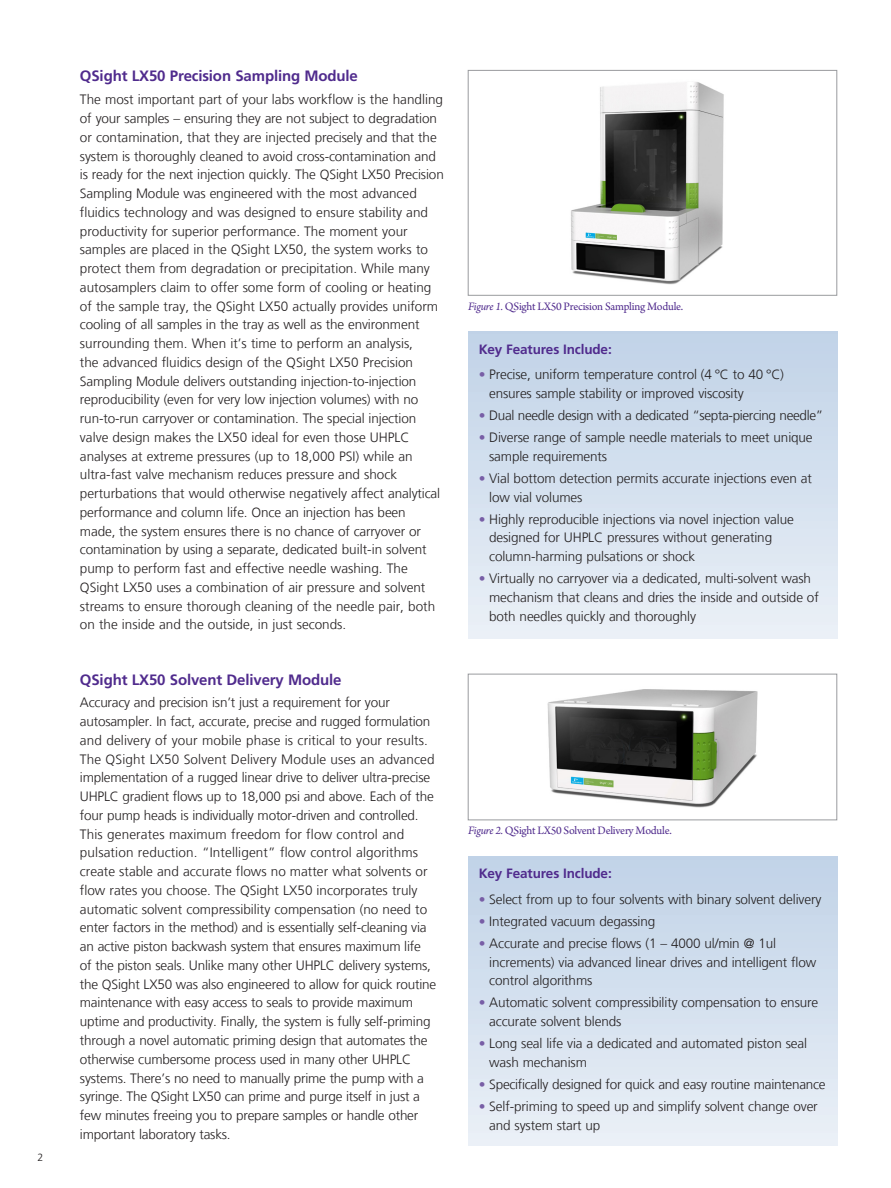
<style>
.page{position:relative;width:891px;height:1188px;background:#fff}
.page>*{position:absolute;margin:0;border:0;box-sizing:border-box;transform-origin:0 0}
.Paragraph_Head{font:700 15px "Frutiger LT Com";letter-spacing:-.01em;color:#502b8d}
.Paragraph_Head-2{font:300 13.5px/18.8px "Frutiger LT Com";letter-spacing:-.01em;color:#231f20}
.Paragraph_Head-3{font:700 13.5px "Frutiger LT Com";letter-spacing:-.01em;color:#502b8d}
.Photo_Captions_black{font:12px "Arno Pro";letter-spacing:-.02em;color:#502b8d}
.t1{font:300 10.5px "Frutiger LT Com";color:#231f20}
.s1{font-style:italic}
.s2{color:#785ea6}
</style>
<div class="page">
<div style="left:468px;top:332px;width:369px;height:306px;background:linear-gradient(to bottom,#c0d2e7,#eaf0f7)"></div>
<img style="left:571px;top:82px;width:153px;height:203px">
<div style="left:468px;top:70px;width:369px;height:225px;border:1px solid #999b9e"></div>
<div style="left:468px;top:856px;width:369px;height:290px;background:linear-gradient(to bottom,#c0d2e7,#eaf0f7)"></div>
<img style="left:547px;top:689px;width:211px;height:119px">
<div style="left:468px;top:674px;width:369px;height:146px;border:1px solid #999b9e"></div>
<p class="t1" style="left:38px;top:1151px;width:7px">2</p>
<p class="Paragraph_Head" style="left:80px;top:67px;width:280px">QSight LX50 Precision Sampling Module</p>
<p class="Paragraph_Head-2" style="left:80px;top:90px;width:365px">The most important part of your labs workflow is the handling of your samples – ensuring they are not subject to degradation or contamination, that they are injected precisely and that the system is thoroughly cleaned to avoid cross-contamination and is ready for the next injection quickly. The QSight LX50 Precision Sampling Module was engineered with the most advanced fluidics technology and was designed to ensure stability and productivity for superior performance. The moment your samples are placed in the QSight LX50, the system works to protect them from degradation or precipitation. While many autosamplers claim to offer some form of cooling or heating of the sample tray, the QSight LX50 actually provides uniform cooling of all samples in the tray as well as the environment surrounding them. When it’s time to perform an analysis,<br>the advanced fluidics design of the QSight LX50 Precision Sampling Module delivers outstanding injection-to-injection reproducibility (even for very low injection volumes) with no run-to-run carryover or contamination. The special injection valve design makes the LX50 ideal for even those UHPLC analyses at extreme pressures (up to 18,000 PSI) while an ultra-fast valve mechanism reduces pressure and shock perturbations that would otherwise negatively affect analytical performance and column life. Once an injection has been made, the system ensures there is no chance of carryover or contamination by using a separate, dedicated built-in solvent pump to perform fast and effective needle washing. The QSight LX50 uses a combination of air pressure and solvent streams to ensure thorough cleaning of the needle pair, both on the inside and the outside, in just seconds.</p>
<p class="Paragraph_Head" style="left:80px;top:670px;width:263px">QSight LX50 Solvent Delivery Module</p>
<p class="Paragraph_Head-2" style="left:80px;top:694px;width:358px">Accuracy and precision isn’t just a requirement for your autosampler. In fact, accurate, precise and rugged formulation and delivery of your mobile phase is critical to your results.<br>The QSight LX50 Solvent Delivery Module uses an advanced implementation of a rugged linear drive to deliver ultra-precise UHPLC gradient flows up to 18,000 psi and above. Each of the four pump heads is individually motor-driven and controlled.<br>This generates maximum freedom for flow control and pulsation reduction. “Intelligent” flow control algorithms create stable and accurate flows no matter what solvents or flow rates you choose. The QSight LX50 incorporates truly automatic solvent compressibility compensation (no need to enter factors in the method) and is essentially self-cleaning via an active piston backwash system that ensures maximum life<br>of the piston seals. Unlike many other UHPLC delivery systems, the QSight LX50 was also engineered to allow for quick routine maintenance with easy access to seals to provide maximum uptime and productivity. Finally, the system is fully self-priming through a novel automatic priming design that automates the otherwise cumbersome process used in many other UHPLC systems. There’s no need to manually prime the pump with a syringe. The QSight LX50 can prime and purge itself in just a few minutes freeing you to prepare samples or handle other important laboratory tasks.</p>
<p class="Photo_Captions_black" style="left:468px;top:299px;width:217px"><span class="s1">Figure 1.</span> QSight LX50 Precision Sampling Module.</p>
<p class="Paragraph_Head-3" style="left:479px;top:341px;width:135px">Key Features Include:</p>
<p class="Paragraph_Head-2" style="left:489px;top:365px;width:296px;text-indent:-10px"><span class="s2">•</span> Precise, uniform temperature control (4 °C to 40 °C) ensures sample stability or improved viscosity</p>
<p class="Paragraph_Head-2" style="left:479px;top:406px;width:346px"><span class="s2">•</span> Dual needle design with a dedicated “septa-piercing needle”</p>
<p class="Paragraph_Head-2" style="left:489px;top:428px;width:325px;text-indent:-10px"><span class="s2">•</span> Diverse range of sample needle materials to meet unique sample requirements</p>
<p class="Paragraph_Head-2" style="left:489px;top:469px;width:324px;text-indent:-11px"><span class="s2">•</span> Vial bottom detection permits accurate injections even at low vial volumes</p>
<p class="Paragraph_Head-2" style="left:489px;top:510px;width:306px;text-indent:-11px"><span class="s2">•</span> Highly reproducible injections via novel injection value designed for UHPLC pressures without generating column-harming pulsations or shock</p>
<p class="Paragraph_Head-2" style="left:489px;top:569px;width:331px;text-indent:-11px"><span class="s2">•</span> Virtually no carryover via a dedicated, multi-solvent wash mechanism that cleans and dries the inside and outside of both needles quickly and thoroughly</p>
<p class="Photo_Captions_black" style="left:468px;top:824px;width:205px"><span class="s1">Figure 2.</span> QSight LX50 Solvent Delivery Module.</p>
<p class="Paragraph_Head-3" style="left:479px;top:866px;width:135px">Key Features Include:</p>
<p class="Paragraph_Head-2" style="left:479px;top:890px;width:344px"><span class="s2">•</span> Select from up to four solvents with binary solvent delivery</p>
<p class="Paragraph_Head-2" style="left:479px;top:912px;width:178px"><span class="s2">•</span> Integrated vacuum degassing</p>
<p class="Paragraph_Head-2" style="left:489px;top:934px;width:329px;text-indent:-11px"><span class="s2">•</span> Accurate and precise flows (1 – 4000 ul/min @ 1ul increments) via advanced linear drives and intelligent flow control algorithms</p>
<p class="Paragraph_Head-2" style="left:489px;top:994px;width:330px;text-indent:-11px"><span class="s2">•</span> Automatic solvent compressibility compensation to ensure accurate solvent blends</p>
<p class="Paragraph_Head-2" style="left:489px;top:1034px;width:319px;text-indent:-11px"><span class="s2">•</span> Long seal life via a dedicated and automated piston seal wash mechanism</p>
<p class="Paragraph_Head-2" style="left:479px;top:1075px;width:348px"><span class="s2">•</span> Specifically designed for quick and easy routine maintenance</p>
<p class="Paragraph_Head-2" style="left:489px;top:1097px;width:330px;text-indent:-11px"><span class="s2">•</span> Self-priming to speed up and simplify solvent change over and system start up</p>
</div>
